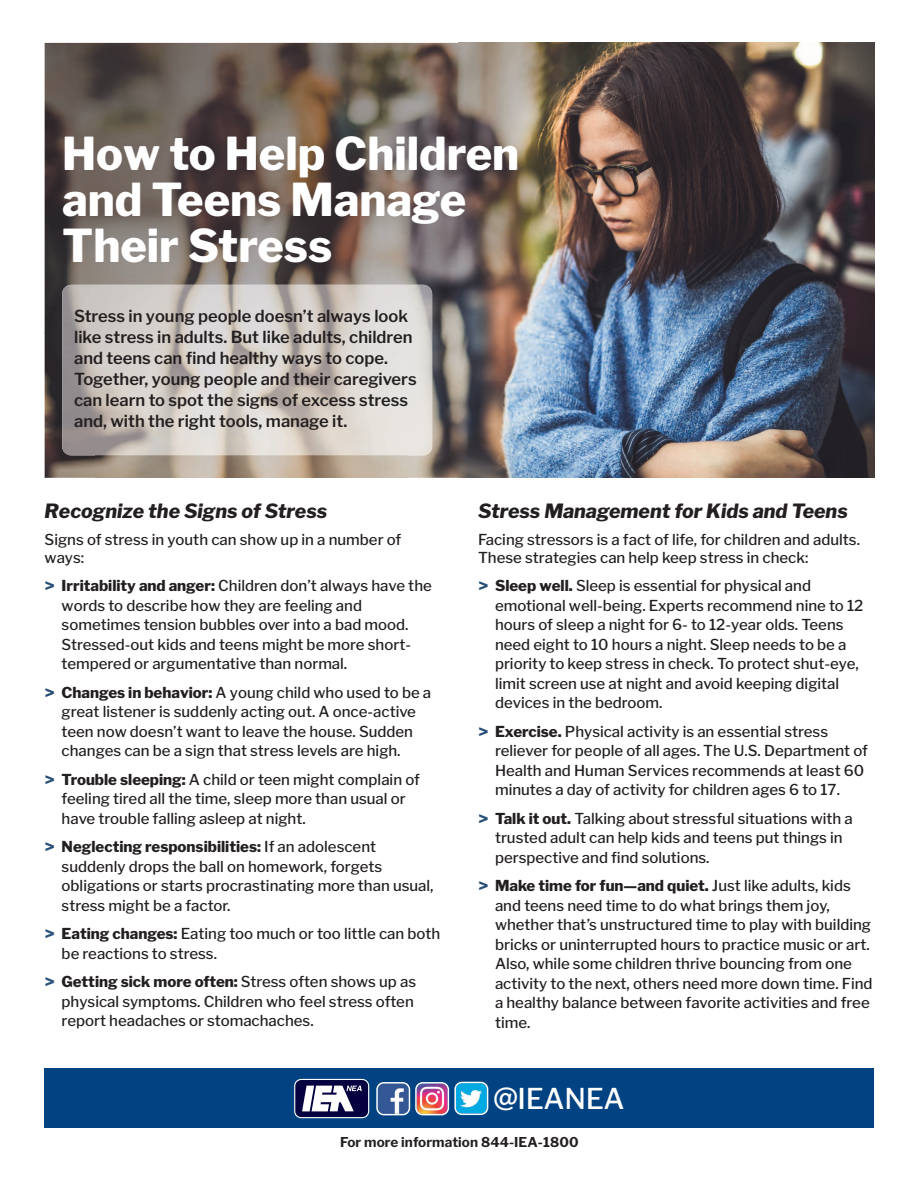
<style>
.page{position:relative;width:918px;height:1188px;background:#fff}
.page>*{position:absolute;margin:0;border:0;box-sizing:border-box;transform-origin:0 0}
.t1{font:800 45px/46.2px "Libre Franklin";color:#fff}
.t2{font:500 28.5px "Libre Franklin";letter-spacing:-.01em;color:#fff}
.t3{font:italic 800 19.5px "Libre Franklin";color:#231f20}
.t4{font:600 16.5px/21px "Libre Franklin";color:#231f20}
.t5{font:500 15px/19.5px "Libre Franklin";color:#231f20}
.t6{font:700 13.5px "Libre Franklin";letter-spacing:.005em;color:#231f20}
.s1{font-weight:700;font-size:18px;color:#284f78}
.s2{font-weight:800}
.s3{font-size:29.7px}
</style>
<div class="page">
<div style="left:45px;top:1068px;width:829px;height:60px;background:#014382"></div>
<svg style="left:376px;top:1082px;width:112px;height:33px;background:#7a92b6"></svg>
<div style="left:295px;top:1079px;width:74px;height:39px;background:#050040;border-radius:6px"></div>
<div style="left:294px;top:1079px;width:75px;height:39px;border:1px solid #fff;border-radius:6px"></div>
<svg style="left:302px;top:1086px;width:60px;height:25px"></svg>
<img style="left:45px;top:43px;width:414px;height:290px">
<img style="left:459px;top:43px;width:415px;height:435px">
<img style="left:45px;top:333px;width:51px;height:145px">
<img style="left:408px;top:333px;width:52px;height:145px">
<img style="left:96px;top:455px;width:312px;height:23px">
<img style="left:62px;top:285px;width:370px;height:170px">
<h1 class="t1" style="left:62px;top:131px;width:459px">How to Help Children and Teens Manage<br>Their Stress</h1>
<p class="t4" style="left:74px;top:305px;width:344px">Stress in young people doesn’t always look like stress in adults. But like adults, children and teens can find healthy ways to cope.<br>Together, young people and their caregivers can learn to spot the signs of excess stress and, with the right tools, manage it.</p>
<h3 class="t3" style="left:45px;top:499px;width:284px">Recognize the Signs of Stress</h3>
<p class="t5" style="left:45px;top:530px;width:358px;line-height:18px">Signs of stress in youth can show up in a number of ways:</p>
<p class="t5" style="left:62px;top:576px;width:372px;text-indent:-17px"><span class="s1">&gt;</span> <span class="s2">Irritability and anger:</span> Children don’t always have the words to describe how they are feeling and sometimes tension bubbles over into a bad mood.<br>Stressed-out kids and teens might be more short&shy;tempered or argumentative than normal.</p>
<p class="t5" style="left:62px;top:682px;width:371px;text-indent:-17px"><span class="s1">&gt;</span> <span class="s2">Changes in behavior:</span> A young child who used to be a great listener is suddenly acting out. A once-active teen now doesn’t want to leave the house. Sudden changes can be a sign that stress levels are high.</p>
<p class="t5" style="left:62px;top:769px;width:360px;text-indent:-17px"><span class="s1">&gt;</span> <span class="s2">Trouble sleeping:</span> A child or teen might complain of feeling tired all the time, sleep more than usual or have trouble falling asleep at night.</p>
<p class="t5" style="left:62px;top:837px;width:374px;text-indent:-17px"><span class="s1">&gt;</span> <span class="s2">Neglecting responsibilities:</span> If an adolescent suddenly drops the ball on homework, forgets obligations or starts procrastinating more than usual, stress might be a factor.</p>
<p class="t5" style="left:62px;top:924px;width:380px;text-indent:-17px"><span class="s1">&gt;</span> <span class="s2">Eating changes:</span> Eating too much or too little can both be reactions to stress.</p>
<p class="t5" style="left:62px;top:972px;width:356px;text-indent:-17px"><span class="s1">&gt;</span> <span class="s2">Getting sick more often:</span> Stress often shows up as physical symptoms. Children who feel stress often report headaches or stomachaches.</p>
<h3 class="t3" style="left:478px;top:499px;width:371px">Stress Management for Kids and Teens</h3>
<p class="t5" style="left:478px;top:530px;width:384px;line-height:18px">Facing stressors is a fact of life, for children and adults.<br>These strategies can help keep stress in check:</p>
<p class="t5" style="left:495px;top:576px;width:370px;text-indent:-17px"><span class="s1">&gt;</span> <span class="s2">Sleep well.</span> Sleep is essential for physical and emotional well-being. Experts recommend nine to 12 hours of sleep a night for 6- to 12-year olds. Teens need eight to 10 hours a night. Sleep needs to be a priority to keep stress in check. To protect shut-eye, limit screen use at night and avoid keeping digital devices in the bedroom.</p>
<p class="t5" style="left:495px;top:721px;width:375px;text-indent:-17px"><span class="s1">&gt;</span> <span class="s2">Exercise.</span> Physical activity is an essential stress reliever for people of all ages. The U.S. Department of Health and Human Services recommends at least 60 minutes a day of activity for children ages 6 to 17.</p>
<p class="t5" style="left:495px;top:808px;width:359px;text-indent:-17px"><span class="s1">&gt;</span> <span class="s2">Talk it out.</span> Talking about stressful situations with a trusted adult can help kids and teens put things in perspective and find solutions.</p>
<p class="t5" style="left:495px;top:876px;width:379px;text-indent:-17px"><span class="s1">&gt;</span> <span class="s2">Make time for fun—and quiet.</span> Just like adults, kids and teens need time to do what brings them joy, whether that’s unstructured time to play with building bricks or uninterrupted hours to practice music or art.<br>Also, while some children thrive bouncing from one activity to the next, others need more down time. Find a healthy balance between favorite activities and free time.</p>
<h2 class="t2" style="left:493px;top:1082px;width:133px"><span class="s3">@</span>IEANEA</h2>
<p class="t6" style="left:340px;top:1134px;width:240px">For more information 844-IEA-1800</p>
</div>
